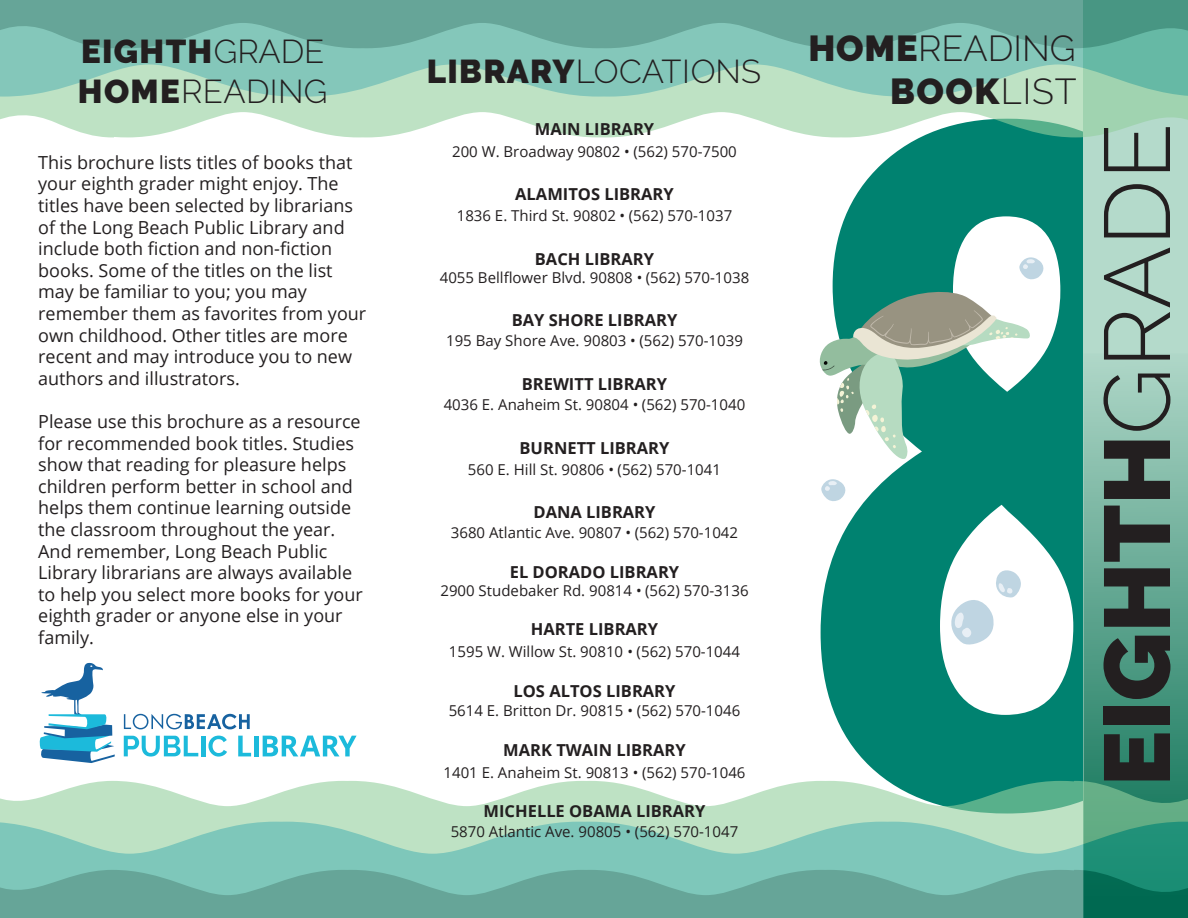
<style>
.page{position:relative;width:1188px;height:918px;background:#fff}
.page>*{position:absolute;margin:0;border:0;box-sizing:border-box;transform-origin:0 0}
.t1{font:700 condensed 948px "Open Sans";color:#008270}
.t2{font:900 93px "Raleway";color:#231f20}
.t3{font:300 36px "Raleway";color:#231f20}
.t4{font:900 36px "Raleway";color:#231f20}
.t5{font:300 33px "Raleway";letter-spacing:.01em;color:#231f20}
.t6{font:900 33px "Raleway";letter-spacing:.04em;color:#231f20}
.t7{font:18px/21.6px "Open Sans";color:#231f20}
.t8{font:700 16.5px "Open Sans";color:#231f20}
.t9{font:15px "Open Sans";color:#231f20}
.s1{font-weight:300}
.s2{font-weight:900}
</style>
<div class="page">
<div style="left:1083px;top:0;width:105px;height:918px;background:#b4dacb"></div>
<svg style="left:1083px;top:373px;width:105px;height:408px;background:#6aab97"></svg>
<svg style="left:819px;top:291px;width:211px;height:168px"></svg>
<svg style="left:0;top:781px;width:1188px;height:41px;fill:#bee2c4"></svg>
<svg style="left:0;top:822px;width:1188px;height:48px;background:#88c9b7"></svg>
<svg style="left:0;top:870px;width:1188px;height:48px;background:#62a799"></svg>
<svg style="left:0;top:97px;width:1188px;height:40px;fill:#bee2c4"></svg>
<svg style="left:0;top:48px;width:1188px;height:49px;background:#92cdbb"></svg>
<svg style="left:0;top:0;width:1188px;height:48px;background:#6aab9d"></svg>
<svg style="left:951px;top:570px;width:70px;height:75px"></svg>
<svg style="left:821px;top:479px;width:25px;height:22px"></svg>
<svg style="left:1019px;top:257px;width:25px;height:23px"></svg>
<svg style="left:124px;top:714px;width:126px;height:15px"></svg>
<svg style="left:124px;top:736px;width:74px;height:21px"></svg>
<hr style="left:201px;top:736px;width:4px;height:20px;background:#1cbadb">
<svg style="left:208px;top:736px;width:19px;height:21px"></svg>
<svg style="left:238px;top:736px;width:13px;height:20px"></svg>
<div style="left:254px;top:736px;width:5px;height:20px;background:#1cbadb"></div>
<svg style="left:263px;top:736px;width:94px;height:20px"></svg>
<svg style="left:39px;top:663px;width:76px;height:100px"></svg>
<p class="t6" style="left:81px;top:32px;width:245px">EIGHTH<span class="s1">GRADE</span></p>
<p class="t5" style="left:78px;top:72px;width:251px"><span class="s2">HOME</span>READING</p>
<p class="t7" style="left:38px;top:151px;width:330px">This brochure lists titles of books that your eighth grader might enjoy. The titles have been selected by librarians of the Long Beach Public Library and include both fiction and non-fiction books. Some of the titles on the list may be familiar to you; you may remember them as favorites from your own childhood. Other titles are more recent and may introduce you to new authors and illustrators.</p>
<p class="t7" style="left:38px;top:410px;width:326px">Please use this brochure as a resource for recommended book titles. Studies show that reading for pleasure helps children perform better in school and helps them continue learning outside the classroom throughout the year.<br>And remember, Long Beach Public Library librarians are always available to help you select more books for your eighth grader or anyone else in your family.</p>
<p class="t5" style="left:427px;top:52px;width:336px"><span class="s2">LIBRARY</span>LOCATIONS</p>
<p class="t8" style="left:535px;top:117px;width:121px">MAIN LIBRARY</p>
<p class="t9" style="left:452px;top:141px;width:286px">200 W. Broadway 90802 • (562) 570-7500</p>
<p class="t8" style="left:515px;top:182px;width:160px">ALAMITOS LIBRARY</p>
<p class="t9" style="left:457px;top:206px;width:277px">1836 E. Third St. 90802 • (562) 570-1037</p>
<p class="t8" style="left:535px;top:247px;width:121px">BACH LIBRARY</p>
<p class="t9" style="left:440px;top:267px;width:311px">4055 Bellflower Blvd. 90808 • (562) 570-1038</p>
<p class="t8" style="left:512px;top:308px;width:167px">BAY SHORE LIBRARY</p>
<p class="t9" style="left:446px;top:331px;width:298px">195 Bay Shore Ave. 90803 • (562) 570-1039</p>
<p class="t8" style="left:522px;top:372px;width:147px">BREWITT LIBRARY</p>
<p class="t9" style="left:444px;top:395px;width:303px">4036 E. Anaheim St. 90804 • (562) 570-1040</p>
<p class="t8" style="left:520px;top:436px;width:151px">BURNETT LIBRARY</p>
<p class="t9" style="left:468px;top:459px;width:255px">560 E. Hill St. 90806 • (562) 570-1041</p>
<p class="t8" style="left:533px;top:501px;width:124px">DANA LIBRARY</p>
<p class="t9" style="left:451px;top:522px;width:289px">3680 Atlantic Ave. 90807 • (562) 570-1042</p>
<p class="t8" style="left:510px;top:560px;width:171px">EL DORADO LIBRARY</p>
<p class="t9" style="left:440px;top:580px;width:310px">2900 Studebaker Rd. 90814 • (562) 570-3136</p>
<p class="t8" style="left:531px;top:618px;width:129px">HARTE LIBRARY</p>
<p class="t9" style="left:449px;top:641px;width:293px">1595 W. Willow St. 90810 • (562) 570-1044</p>
<p class="t8" style="left:514px;top:679px;width:163px">LOS ALTOS LIBRARY</p>
<p class="t9" style="left:449px;top:701px;width:293px">5614 E. Britton Dr. 90815 • (562) 570-1046</p>
<p class="t8" style="left:503px;top:738px;width:184px">MARK TWAIN LIBRARY</p>
<p class="t9" style="left:444px;top:762px;width:303px">1401 E. Anaheim St. 90813 • (562) 570-1046</p>
<p class="t8" style="left:484px;top:800px;width:223px">MICHELLE OBAMA LIBRARY</p>
<p class="t9" style="left:451px;top:821px;width:289px">5870 Atlantic Ave. 90805 • (562) 570-1047</p>
<p class="t3" style="left:809px;top:27px;width:269px"><span class="s2">HOME</span>READING</p>
<p class="t4" style="left:890px;top:70px;width:188px">BOOK<span class="s1">LIST</span></p>
<p class="t1" style="left:787px;top:-202px;width:440px">8</p>
<p class="t2" style="left:1083px;top:786px;width:665px;rotate:-90deg">EIGHTH<span class="s1">GRADE</span></p>
</div>
